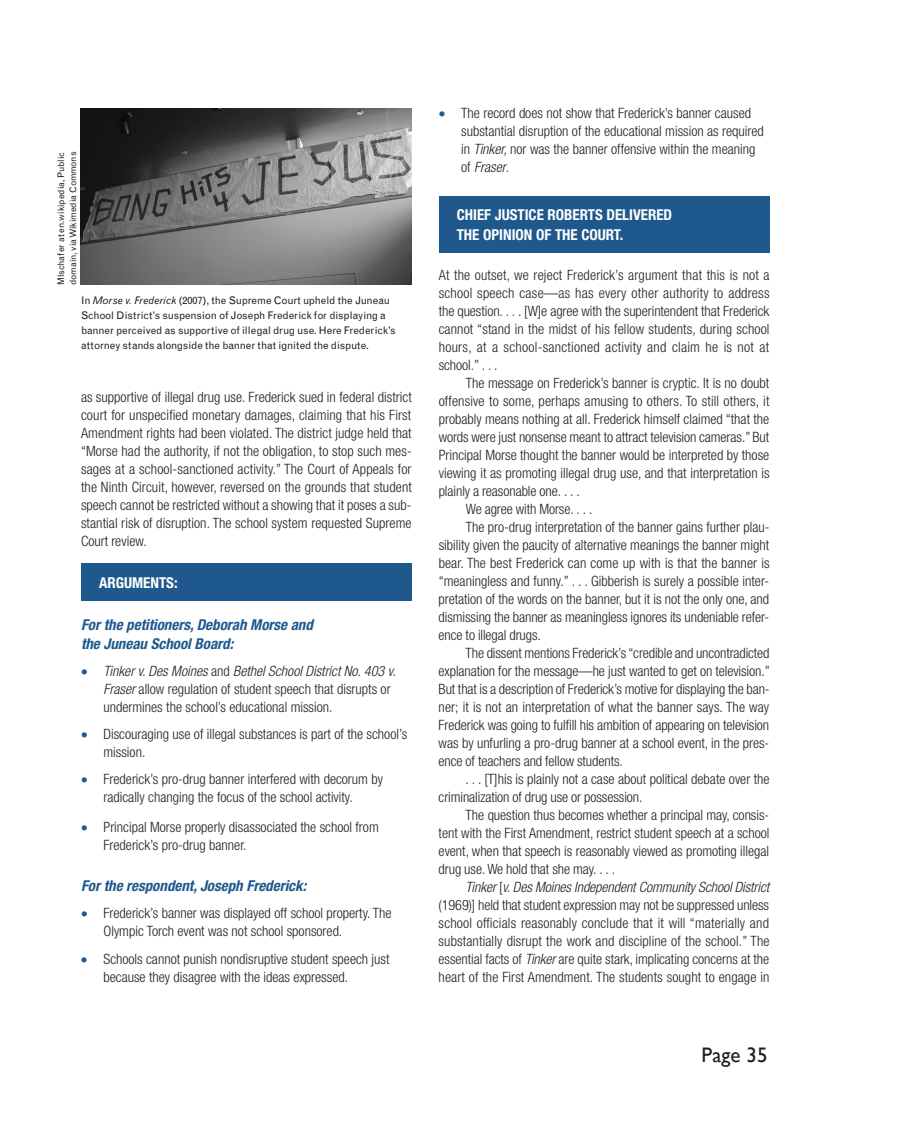
<style>
.page{position:relative;width:918px;height:1134px;background:#fff}
.page>*{position:absolute;margin:0;border:0;box-sizing:border-box;transform-origin:0 0}
.t1{font:21px "Gill Sans";letter-spacing:.005em;color:#221e1f}
.t2{font:italic 700 condensed 15px/19.5px "Helvetica Neue LT Std";color:#1e588d}
.t3{font:700 condensed 15px/19.5px "Helvetica Neue LT Std";color:#fff}
.t4{font:300 condensed 14.25px/18px "Helvetica Neue LT Std";color:#231f20}
.t5{font:italic 300 condensed 14.25px "Helvetica Neue LT Std";letter-spacing:-.005em;color:#231f20}
.t6{font:10.5px/15px "Grotesque";letter-spacing:-.005em;color:#231f20}
.t7{font:9px/12px "Grotesque";letter-spacing:-.005em;color:#231f20}
.s1{font-style:italic}
.s2{color:#1e588d}
.s3{font-style:normal}
</style>
<div class="page">
<div style="left:439px;top:196px;width:331px;height:57px;background:#1e588d"></div>
<img style="left:81px;top:108px;width:331px;height:177px">
<div style="left:81px;top:564px;width:331px;height:37px;background:#1e588d"></div>
<p class="t7" style="left:55px;top:285px;width:135px;rotate:-90deg">Mlschafer at en.wikipedia, Public domain, via Wikimedia Commons</p>
<p class="t6" style="left:81px;top:293px;width:316px">In <span class="s1">Morse v. Frederick</span> (2007), the Supreme Court upheld the Juneau School D istrict’s suspension of Joseph Frederick for displaying a banner perceived as supportive of illegal drug use. Here Frederick’s attorney stands alongside the banner that ignited the dispute.</p>
<p class="t4" style="left:81px;top:388px;width:332px;text-align:justify">as supportive of illegal drug use. Frederick sued in federal district court for unspecified monetary damages, claiming that his First Amendment rights had been violated. The district judge held that “Morse had the authority, if not the obligation, to stop such mes&shy;sages at a school-sanctioned activity.” The Court of Appeals for the Ninth Circuit, however, reversed on the grounds that student speech cannot be restricted without a showing that it poses a sub&shy;stantial risk of disruption. The school system requested Supreme Court review.</p>
<p class="t3" style="left:99px;top:573px;width:80px">ARGUMENTS:</p>
<p class="t2" style="left:81px;top:615px;width:233px">For the petitioners, Deborah Morse and the Juneau School Board:</p>
<p class="t4" style="left:104px;top:662px;width:294px;text-indent:-23px"><span class="s2">•</span> <span class="s1">Tinker v. Des Moines</span> and <span class="s1">Bethel School District No. 403 v.<br>Fraser</span> allow regulation of student speech that disrupts or undermines the school’s educational mission.</p>
<p class="t4" style="left:104px;top:725px;width:305px;text-indent:-23px"><span class="s2">•</span> Discouraging use of illegal substances is part of the school’s mission.</p>
<p class="t4" style="left:81px;top:770px;width:304px;text-align:center"><span class="s2">•</span> Frederick’s pro-drug banner interfered with decorum by radically changing the focus of the school activity.</p>
<p class="t4" style="left:104px;top:818px;width:277px;text-indent:-23px"><span class="s2">•</span> Principal Morse properly disassociated the school from<br>Frederick’s pro-drug banner.</p>
<p class="t2" style="left:81px;top:876px;width:227px">For the respondent, Joseph Frederick:</p>
<p class="t4" style="left:104px;top:904px;width:290px;text-indent:-23px"><span class="s2">•</span> Frederick’s banner was displayed off school property. The<br>Olympic Torch event was not school sponsored.</p>
<p class="t4" style="left:104px;top:950px;width:288px;text-indent:-23px"><span class="s2">•</span> Schools cannot punish nondisruptive student speech just because they disagree with the ideas expressed.</p>
<p class="t4" style="left:461px;top:104px;width:304px;text-indent:-23px"><span class="s2">•</span> The record does not show that Frederick’s banner caused substantial disruption of the educational mission as required in <span class="s1">Tinker,</span> nor was the banner offensive within the meaning of <span class="s1">Fraser</span>.</p>
<p class="t3" style="left:457px;top:205px;width:217px">CHIEF JUSTICE ROBERTS DELIVERED<br>THE OPINION OF THE COURT.</p>
<p class="t4" style="left:439px;top:266px;width:332px;text-align:justify">At the outset, we reject Frederick’s argument that this is not a school speech case—as has every other authority to address the question. . . . [W]e agree with the superintendent that Frederick cannot “stand in the midst of his fellow students, during school hours, at a school-sanctioned activity and claim he is not at school.” . . .</p>
<p class="t4" style="left:466px;top:374px;width:305px">The message on Frederick’s banner is cryptic. It is no doubt</p>
<p class="t4" style="left:439px;top:392px;width:332px">offensive to some, perhaps amusing to others. To still others, it</p>
<p class="t4" style="left:439px;top:410px;width:332px">probably means nothing at all. Frederick himself claimed “that the</p>
<p class="t4" style="left:439px;top:428px;width:332px">words were just nonsense meant to attract television cameras.” But</p>
<p class="t4" style="left:439px;top:446px;width:332px">Principal Morse thought the banner would be interpreted by those</p>
<p class="t4" style="left:439px;top:464px;width:332px">viewing it as promoting illegal drug use, and that interpretation is</p>
<p class="t4" style="left:439px;top:482px;width:143px">plainly a reasonable one. . . .</p>
<p class="t4" style="left:466px;top:500px;width:128px">We agree with Morse. . . .</p>
<p class="t4" style="left:466px;top:518px;width:305px">The pro-drug interpretation of the banner gains further plau-</p>
<p class="t4" style="left:439px;top:536px;width:332px">sibility given the paucity of alternative meanings the banner might</p>
<p class="t4" style="left:439px;top:554px;width:333px">bear. The best Frederick can come up with is that the banner is</p>
<p class="t4" style="left:439px;top:572px;width:332px">“meaningless and funny.” . . . Gibberish is surely a possible inter-</p>
<p class="t4" style="left:439px;top:590px;width:332px">pretation of the words on the banner, but it is not the only one, and</p>
<p class="t4" style="left:439px;top:608px;width:332px">dismissing the banner as meaningless ignores its undeniable refer-</p>
<p class="t4" style="left:439px;top:626px;width:104px">ence to illegal drugs.</p>
<p class="t4" style="left:466px;top:644px;width:305px">The dissent mentions Frederick’s “credible and uncontradicted</p>
<p class="t4" style="left:439px;top:662px;width:333px">explanation for the message—he just wanted to get on television.”</p>
<p class="t4" style="left:439px;top:680px;width:333px">But that is a description of Frederick’s motive for displaying the ban-</p>
<p class="t4" style="left:439px;top:698px;width:332px">ner; it is not an interpretation of what the banner says. The way</p>
<p class="t4" style="left:439px;top:716px;width:332px">Frederick was going to fulfill his ambition of appearing on television</p>
<p class="t4" style="left:439px;top:734px;width:332px">was by unfurling a pro-drug banner at a school event, in the pres-</p>
<p class="t4" style="left:439px;top:752px;width:186px">ence of teachers and fellow students.</p>
<p class="t4" style="left:466px;top:770px;width:305px">. . . [T]his is plainly not a case about political debate over the</p>
<p class="t4" style="left:439px;top:788px;width:205px">criminalization of drug use or possession.</p>
<p class="t4" style="left:466px;top:806px;width:305px">The question thus becomes whether a principal may, consis-</p>
<p class="t4" style="left:439px;top:824px;width:332px">tent with the First Amendment, restrict student speech at a school</p>
<p class="t4" style="left:439px;top:842px;width:332px">event, when that speech is reasonably viewed as promoting illegal</p>
<p class="t4" style="left:439px;top:860px;width:178px">drug use. We hold that she may. . . .</p>
<p class="t5" style="left:466px;top:879px;width:305px">Tinker <span class="s3">[</span>v. Des Moines Independent Community School District</p>
<p class="t4" style="left:439px;top:896px;width:332px">(1969)] held that student expression may not be suppressed unless</p>
<p class="t4" style="left:439px;top:914px;width:332px">school officials reasonably conclude that it will “materially and</p>
<p class="t4" style="left:439px;top:932px;width:332px">substantially disrupt the work and discipline of the school.” The</p>
<p class="t4" style="left:439px;top:950px;width:332px">essential facts of <span class="s1">Tinker</span> are quite stark, implicating concerns at the</p>
<p class="t4" style="left:439px;top:968px;width:332px">heart of the First Amendment. The students sought to engage in</p>
<h1 class="t1" style="left:702px;top:1042px;width:68px">Page 35</h1>
</div>
